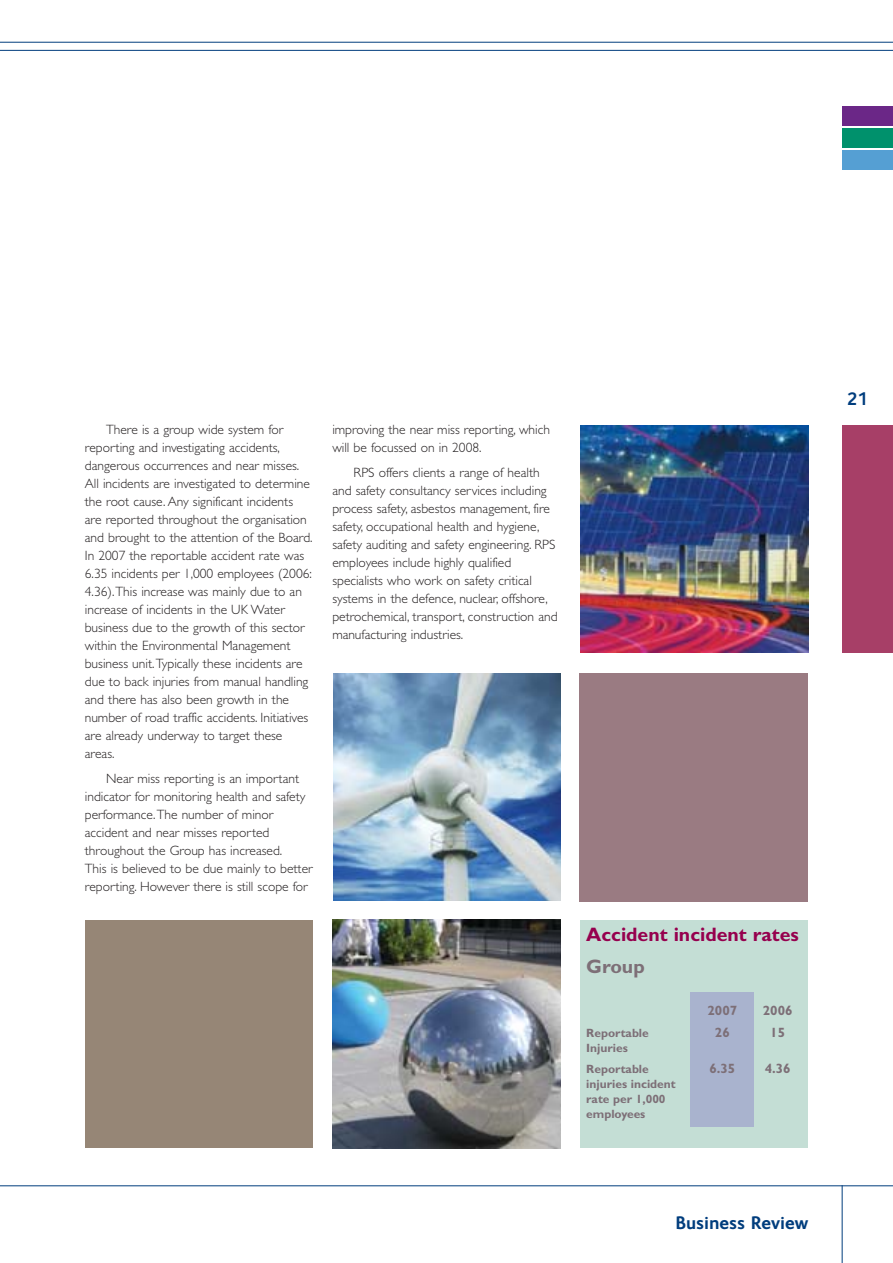
<style>
.page{position:relative;width:893px;height:1263px;background:#fff}
.page>*{position:absolute;margin:0;border:0;box-sizing:border-box;transform-origin:0 0}
.t1{font:700 19.5px "Gill Sans";color:#96004e}
.t2{font:700 19.5px "Gill Sans";color:#7d6f77}
.t3{font:700 18px "FS Ingrid";color:#003d7d}
.t4{font:300 13.5px/18px "Gill Sans";color:#231f20}
.t5{font:700 13.5px "Gill Sans";color:#7d6f77}
.t6{font:700 12px/15px "Gill Sans";color:#7d6f77}
</style>
<div class="page">
<div style="left:842px;top:106px;width:50px;height:20px;background:#6b2787"></div>
<div style="left:842px;top:129px;width:50px;height:19px;background:#00916c"></div>
<div style="left:842px;top:151px;width:50px;height:19px;background:#559fd3"></div>
<hr style="left:0;top:42px;width:892px;height:1px;background:#003d7d">
<hr style="left:0;top:50px;width:892px;height:1px;background:#003d7d">
<hr style="left:0;top:1186px;width:892px;height:1px;background:#003d7d">
<hr style="left:841px;top:1185px;width:1px;height:78px;background:#003d7d">
<div style="left:842px;top:425px;width:50px;height:228px;background:#a73f67"></div>
<div style="left:580px;top:921px;width:228px;height:227px;background:#c4ded5"></div>
<div style="left:86px;top:921px;width:227px;height:227px;background:#968676"></div>
<img style="left:332px;top:920px;width:228px;height:228px">
<div style="left:690px;top:993px;width:63px;height:134px;background:#a9b3ce"></div>
<img style="left:333px;top:673px;width:227px;height:228px">
<img style="left:580px;top:425px;width:228px;height:228px">
<div style="left:579px;top:673px;width:229px;height:229px;background:#9a7b82"></div>
<p class="t4" style="left:85px;top:422px;width:229px;text-indent:21px">There is a group wide system for reporting and investigating accidents, dangerous occurrences and near misses.<br>All incidents are investigated to determine the root cause. Any significant incidents are reported throughout the organisation and brought to the attention of the Board.<br>In 2007 the reportable accident rate was 6.35 incidents per 1,000 employees (2006:<br>4.36).This increase was mainly due to an increase of incidents in the UK Water business due to the growth of this sector within the Environmental Management business unit.Typically these incidents are due to back injuries from manual handling and there has also been growth in the number of road traffic accidents. Initiatives are already underway to target these areas.</p>
<p class="t4" style="left:85px;top:771px;width:229px;text-indent:21px">Near miss reporting is an important indicator for monitoring health and safety performance.The number of minor accident and near misses reported throughout the Group has increased.<br>This is believed to be due mainly to better reporting. However there is still scope for</p>
<p class="t4" style="left:332px;top:422px;width:219px">improving the near miss reporting, which will be focussed on in 2008.</p>
<p class="t4" style="left:332px;top:465px;width:227px;text-indent:21px">RPS offers clients a range of health and safety consultancy services including process safety, asbestos management, fire safety, occupational health and hygiene, safety auditing and safety engineering. RPS employees include highly qualified specialists who work on safety critical systems in the defence, nuclear, offshore, petrochemical, transport, construction and manufacturing industries.</p>
<h1 class="t1" style="left:586px;top:928px;width:214px">Accident incident rates</h1>
<h1 class="t2" style="left:586px;top:960px;width:60px">Group</h1>
<p class="t5" style="left:707px;top:1006px;width:31px">2007</p>
<p class="t5" style="left:762px;top:1006px;width:31px">2006</p>
<p class="t6" style="left:586px;top:1026px;width:64px">Reportable</p>
<p class="t5" style="left:715px;top:1027px;width:16px">26</p>
<p class="t5" style="left:770px;top:1027px;width:16px">15</p>
<p class="t6" style="left:586px;top:1038px;width:64px;line-height:21.5px">Injuries<br>Reportable</p>
<p class="t5" style="left:709px;top:1064px;width:28px">6.35</p>
<p class="t5" style="left:764px;top:1064px;width:28px">4.36</p>
<p class="t6" style="left:586px;top:1078px;width:91px">injuries incident rate per 1,000 employees</p>
<h2 class="t3" style="left:675px;top:1216px;width:134px">Business Review</h2>
<h2 class="t3" style="left:847px;top:392px;width:22px">21</h2>
</div>
